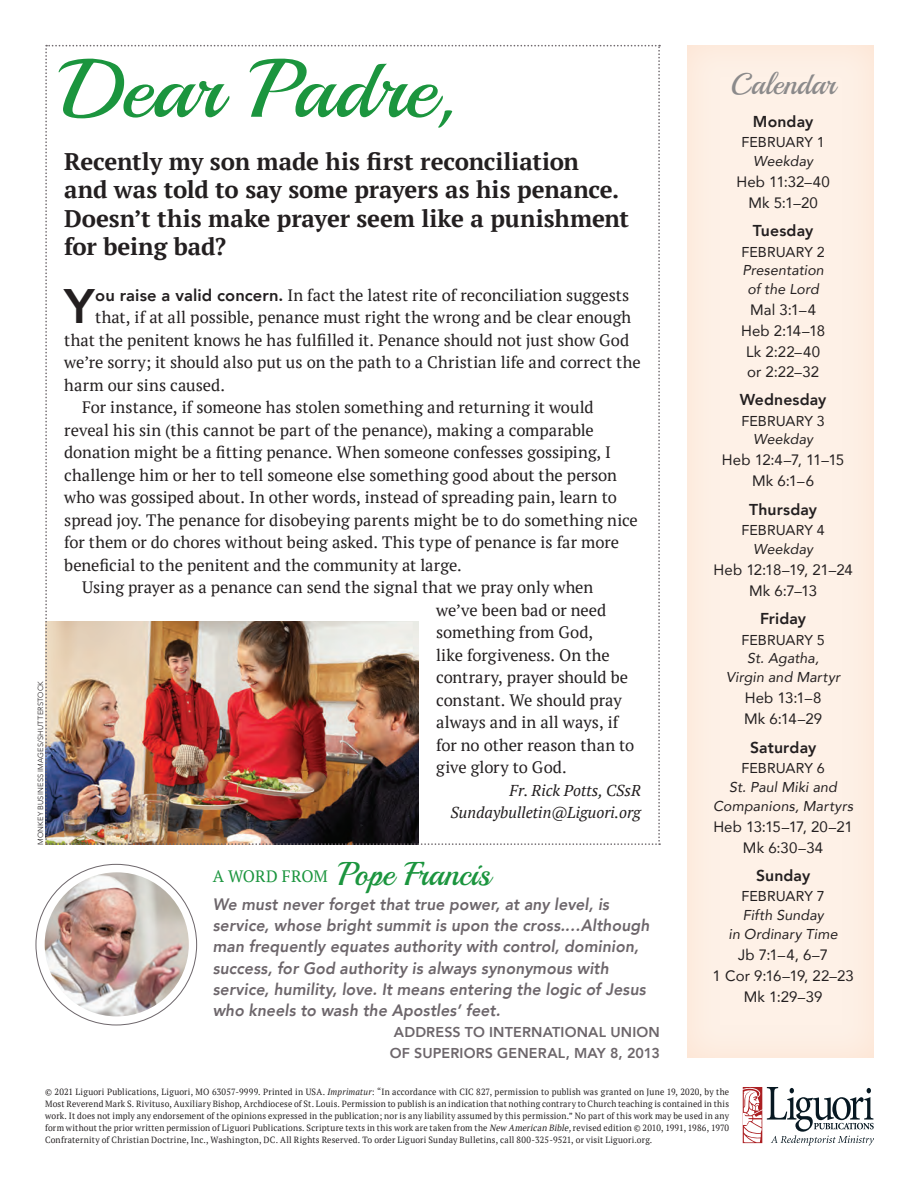
<style>
.page{position:relative;width:919px;height:1189px;background:#fff}
.page>*{position:absolute;margin:0;border:0;box-sizing:border-box;transform-origin:0 0}
.DISPLAY{font:800 48.3px "Avenir";color:#231f20}
.t1{font:33px "Playball";letter-spacing:.005em;color:#1b953e}
.t2{font:30px "Playball";color:#8b8a8b}
.t3{font:700 24px/28.5px "PT Serif";letter-spacing:-.005em;color:#231f20}
.BODY-TEXT{font:16.5px/22.5px "PT Serif";color:#231f20}
.DISPLAY-2{font:16.5px "PT Serif";color:#231f20}
.FRANCIS-QUOTE{font:italic 800 16.5px/21px "Avenir";letter-spacing:.005em;color:#6d666b;scale:.95 1}
.CALENDAR-DAY{font:800 15.75px "Avenir";letter-spacing:.01em;color:#231f20}
.SIGNATURE{font:italic 15.75px/22.5px "PT Serif";color:#231f20;text-align:right}
.CALENDAR{font:15px/19.5px "Avenir";letter-spacing:.005em;color:#231f20}
.CALENDAR-2{font:15px "Avenir";letter-spacing:-.02em;color:#231f20}
.CALENDAR-FEAST{font:italic 14.25px/18.8px "Avenir";letter-spacing:.01em;color:#231f20;text-align:center}
.CALENDAR-DATE{font:14.25px "Avenir";color:#231f20}
.FRANCIS-QUOTE-SOURCE{font:800 14.25px/21px "Avenir";letter-spacing:.01em;color:#6d666b}
.t4{font:9px/12px "PT Serif";letter-spacing:.025em;color:#231f20;text-align:justify;scale:.95 1}
.ART-CREDIT{font:300 7.5px "Avenir";letter-spacing:.025em;color:#231f20}
.s1{font-family:"Avenir";font-weight:800}
.s2{font-family:"PT Serif";font-size:16.5px}
.s3{font-style:italic}
</style>
<div class="page">
<svg style="left:742px;top:1087px;width:131px;height:58px"></svg>
<div style="left:674px;top:43px;width:199px;height:1014px;background:#fef1e7"></div>
<svg style="left:45px;top:45px;width:614px;height:799px"></svg>
<img style="left:45px;top:872px;width:144px;height:144px;border-radius:72px">
<p class="ART-CREDIT" style="left:36px;top:844px;width:165px;rotate:-90deg">MONKEY BUSINESS IMAGES/SHUTTERSTOCK</p>
<h1 class="t3" style="left:64px;top:147px;width:566px">Recently my son made his first reconciliation<br>and was told to say some prayers as his penance.<br>Doesn’t this make prayer seem like a punishment for being bad?</h1>
<p class="DISPLAY" style="left:64px;top:268px;width:32px">Y</p>
<p class="DISPLAY-2" style="left:95px;top:284px;width:535px"><span class="s1">ou raise a valid concern.</span> In fact the latest rite of reconciliation suggests</p>
<p class="DISPLAY-2" style="left:95px;top:306px;width:537px">that, if at all possible, penance must right the wrong and be clear enough</p>
<p class="DISPLAY-2" style="left:64px;top:329px;width:566px">that the penitent knows he has fulfilled it. Penance should not just show God</p>
<p class="DISPLAY-2" style="left:64px;top:351px;width:577px">we’re sorry; it should also put us on the path to a Christian life and correct the</p>
<p class="DISPLAY-2" style="left:64px;top:374px;width:162px">harm our sins caused.</p>
<p class="BODY-TEXT" style="left:64px;top:396px;width:575px;text-indent:18px">For instance, if someone has stolen something and returning it would reveal his sin (this cannot be part of the penance), making a comparable donation might be a fitting penance. When someone confesses gossiping, I challenge him or her to tell someone else something good about the person who was gossiped about. In other words, instead of spreading pain, learn to spread joy. The penance for disobeying parents might be to do something nice for them or do chores without being asked. This type of penance is far more beneficial to the penitent and the community at large.</p>
<p class="BODY-TEXT" style="left:436px;top:575px;width:200px;text-indent:-353px">Using prayer as a penance can send the signal that we pray only when we’ve been bad or need something from God,<br>like forgiveness. On the contrary, prayer should be constant. We should pray always and in all ways, if for no other reason than to give glory to God.</p>
<p class="SIGNATURE" style="left:450px;top:778px;width:192px">Fr. Rick Potts, CSsR<br>Sundaybulletin@Liguori.org</p>
<h2 class="t1" style="left:212px;top:853px;width:279px"><span class="s2">A WORD FROM</span> Pope Francis</h2>
<p class="FRANCIS-QUOTE" style="left:212px;top:894px;width:461px">We must never forget that true power, at any level, is service, whose bright summit is upon the cross.…Although man frequently equates authority with control, dominion, success, for God authority is always synonymous with service, humility, love. It means entering the logic of Jesus who kneels to wash the Apostles’ feet.</p>
<p class="FRANCIS-QUOTE-SOURCE" style="left:389px;top:1020px;width:271px">ADDRESS TO INTERNATIONAL UNION<br>OF SUPERIORS GENERAL, MAY 8, 2013</p>
<h3 class="t2" style="left:730px;top:65px;width:106px">Calendar</h3>
<p class="CALENDAR-DAY" style="left:752px;top:109px;width:62px">Monday</p>
<p class="CALENDAR-DATE" style="left:741px;top:131px;width:85px">FEBRUARY 1</p>
<p class="CALENDAR-FEAST" style="left:752px;top:151px;width:61px">Weekday</p>
<p class="CALENDAR" style="left:736px;top:171px;width:95px">Heb 11:32–40</p>
<p class="CALENDAR" style="left:748px;top:192px;width:71px">Mk 5:1–20</p>
<p class="CALENDAR-DAY" style="left:752px;top:218px;width:62px">Tuesday</p>
<p class="CALENDAR-DATE" style="left:741px;top:240px;width:85px">FEBRUARY 2</p>
<p class="CALENDAR-FEAST" style="left:742px;top:261px;width:83px">Presentation of the Lord</p>
<p class="CALENDAR" style="left:749px;top:300px;width:67px">Mal 3:1–4</p>
<p class="CALENDAR" style="left:740px;top:321px;width:85px">Heb 2:14–18</p>
<p class="CALENDAR" style="left:745px;top:342px;width:75px">Lk 2:22–40 or 2:22–32</p>
<p class="CALENDAR-DAY" style="left:739px;top:387px;width:88px">Wednesday</p>
<p class="CALENDAR-DATE" style="left:741px;top:409px;width:85px">FEBRUARY 3</p>
<p class="CALENDAR-FEAST" style="left:752px;top:430px;width:61px">Weekday</p>
<p class="CALENDAR" style="left:721px;top:450px;width:124px">Heb 12:4–7, 11–15</p>
<p class="CALENDAR" style="left:751px;top:471px;width:63px">Mk 6:1–6</p>
<p class="CALENDAR-DAY" style="left:748px;top:497px;width:69px">Thursday</p>
<p class="CALENDAR-DATE" style="left:741px;top:518px;width:85px">FEBRUARY 4</p>
<p class="CALENDAR-FEAST" style="left:752px;top:539px;width:61px">Weekday</p>
<p class="CALENDAR-2" style="left:713px;top:557px;width:141px">Heb 12:18–19, 21–24</p>
<p class="CALENDAR" style="left:748px;top:580px;width:69px">Mk 6:7–13</p>
<p class="CALENDAR-DAY" style="left:759px;top:606px;width:47px">Friday</p>
<p class="CALENDAR-DATE" style="left:741px;top:628px;width:85px">FEBRUARY 5</p>
<p class="CALENDAR-FEAST" style="left:725px;top:649px;width:115px">St. Agatha,<br>Virgin and Martyr</p>
<p class="CALENDAR" style="left:744px;top:687px;width:78px">Heb 13:1–8</p>
<p class="CALENDAR" style="left:743px;top:708px;width:79px">Mk 6:14–29</p>
<p class="CALENDAR-DAY" style="left:749px;top:734px;width:68px">Saturday</p>
<p class="CALENDAR-DATE" style="left:741px;top:756px;width:85px">FEBRUARY 6</p>
<p class="CALENDAR-FEAST" style="left:712px;top:777px;width:141px">St. Paul Miki and<br>Companions, Martyrs</p>
<p class="CALENDAR-2" style="left:713px;top:814px;width:141px">Heb 13:15–17, 20–21</p>
<p class="CALENDAR" style="left:742px;top:837px;width:82px">Mk 6:30–34</p>
<p class="CALENDAR-DAY" style="left:755px;top:863px;width:56px">Sunday</p>
<p class="CALENDAR-DATE" style="left:741px;top:884px;width:85px">FEBRUARY 7</p>
<p class="CALENDAR-FEAST" style="left:728px;top:905px;width:111px">Fifth Sunday<br>in Ordinary Time</p>
<p class="CALENDAR" style="left:737px;top:944px;width:91px">Jb 7:1–4, 6–7</p>
<p class="CALENDAR" style="left:712px;top:965px;width:143px">1 Cor 9:16–19, 22–23</p>
<p class="CALENDAR" style="left:743px;top:986px;width:80px">Mk 1:29–39</p>
<p class="t4" style="left:45px;top:1085px;width:721px">© 2021 Liguori Publications, Liguori, MO 63057-9999. Printed in USA. <span class="s3">Imprimatur</span>: “In accordance with CIC 827, permission to publish was granted on June 19, 2020, by the Most Reverend Mark S. Rivituso, Auxiliary Bishop, Archdiocese of St. Louis. Permission to publish is an indication that nothing contrary to Church teaching is contained in this work. It does not imply any endorsement of the opinions expressed in the publication; nor is any liability assumed by this permission.” No part of this work may be used in any form without the prior written permission of Liguori Publications. Scripture texts in this work are taken from the <span class="s3">New American Bible,</span>revised edition © 2010, 1991, 1986, 1970<br>Confraternity of Christian Doctrine, Inc., Washington, DC. All Rights Reserved. To order Liguori Sunday Bulletins, call 800-325-9521, or visit Liguori.org.</p>
</div>
